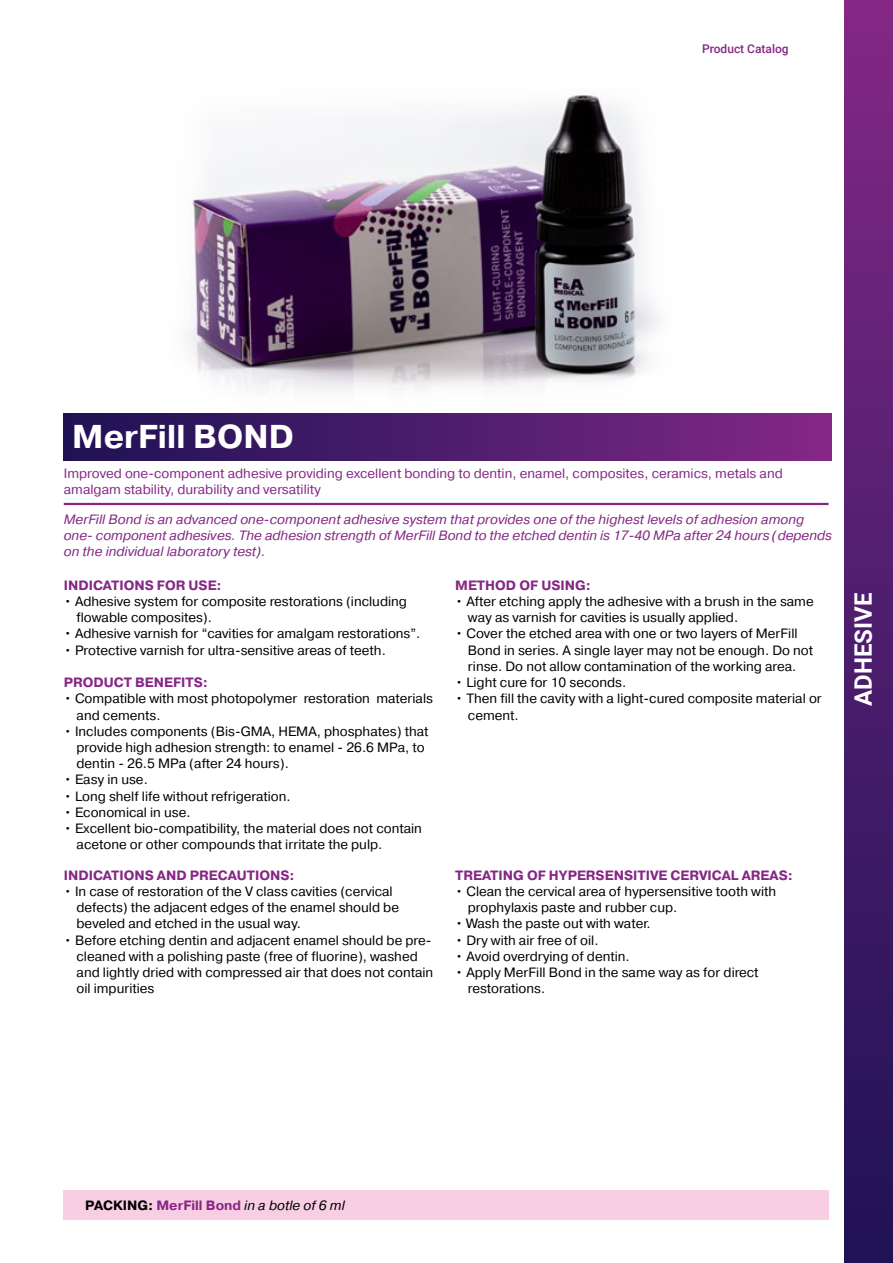
<style>
.page{position:relative;width:893px;height:1263px;background:#fff}
.page>*{position:absolute;margin:0;border:0;box-sizing:border-box;transform-origin:0 0}
.t1{font:700 33px "Pragmatica C";color:#fff}
.t2{font:700 24px "Roboto";color:#fff}
.t3{font:13.5px/16.2px "Pragmatica C";color:#000}
.t4{font:italic 13.5px/16.2px "Pragmatica C";color:#862785}
.t5{font:13.5px/16.2px "Pragmatica C";color:#862785}
.t6{font:700 13.5px "Pragmatica C";color:#862785}
.t7{font:italic 13.5px "Pragmatica C";color:#000}
.t8{font:500 12px "Roboto";color:#862785}
.s1{font-weight:700;font-style:normal}
.s2{font-weight:700;font-style:normal;color:#862785}
</style>
<div class="page">
<img style="left:90px;top:95px;width:679px;height:319px">
<div style="left:64px;top:414px;width:767px;height:46px;background:linear-gradient(to right,#1c1254,#822886)"></div>
<hr style="left:64px;top:503px;width:764px;height:2px;background:#862785">
<div style="left:64px;top:1190px;width:765px;height:30px;background:#f8cee3"></div>
<div style="left:845px;top:0;width:48px;height:1263px;background:linear-gradient(to bottom,#812886,#1d1254)"></div>
<p class="t8" style="left:702px;top:41px;width:88px">Product Catalog</p>
<h1 class="t1" style="left:72px;top:418px;width:223px">MerFill BOND</h1>
<p class="t5" style="left:64px;top:466px;width:721px">Improved one-component adhesive providing excellent bonding to dentin, enamel, composites, ceramics, metals and amalgam stability, durability and versatility</p>
<p class="t4" style="left:64px;top:511px;width:770px">MerFill Bond is an advanced one-component adhesive system that provides one of the highest levels of adhesion among one- component adhesives. The adhesion strength of MerFill Bond to the etched dentin is 17-40 MPa after 24 hours (depends on the individual laboratory test).</p>
<p class="t6" style="left:64px;top:578px;width:160px">INDICATIONS FOR USE:</p>
<p class="t3" style="left:77px;top:593px;width:332px;text-indent:-13px">• Adhesive system for composite restorations (including flowable composites).</p>
<p class="t3" style="left:64px;top:626px;width:358px">• Adhesive varnish for “cavities for amalgam restorations”.</p>
<p class="t3" style="left:64px;top:642px;width:324px">• Protective varnish for ultra-sensitive areas of teeth.</p>
<p class="t6" style="left:64px;top:675px;width:146px">PRODUCT BENEFITS:</p>
<p class="t3" style="left:77px;top:691px;width:358px;text-indent:-13px">• Compatible with most photopolymer restoration materials and cements.</p>
<p class="t3" style="left:77px;top:723px;width:354px;text-indent:-13px">• Includes components (Bis-GMA, HEMA, phosphates) that provide high adhesion strength: to enamel - 26.6 MPa, to dentin - 26.5 MPa (after 24 hours).</p>
<p class="t3" style="left:64px;top:772px;width:86px">• Easy in use.</p>
<p class="t3" style="left:64px;top:788px;width:228px">• Long shelf life without refrigeration.</p>
<p class="t3" style="left:64px;top:804px;width:128px">• Economical in use.</p>
<p class="t3" style="left:77px;top:820px;width:347px;text-indent:-13px">• Excellent bio-compatibility, the material does not contain acetone or other compounds that irritate the pulp.</p>
<p class="t6" style="left:455px;top:578px;width:137px">METHOD OF USING:</p>
<p class="t3" style="left:468px;top:593px;width:347px;text-indent:-13px">• After etching apply the adhesive with a brush in the same way as varnish for cavities is usually applied.</p>
<p class="t3" style="left:468px;top:626px;width:347px;text-indent:-13px">• Cover the etched area with one or two layers of MerFill<br>Bond in series. A single layer may not be enough. Do not rinse. Do not allow contamination of the working area.</p>
<p class="t3" style="left:455px;top:674px;width:173px">• Light cure for 10 seconds.</p>
<p class="t3" style="left:468px;top:691px;width:355px;text-indent:-13px">• Then fill the cavity with a light-cured composite material or cement.</p>
<p class="t6" style="left:64px;top:868px;width:232px">INDICATIONS AND PRECAUTIONS:</p>
<p class="t3" style="left:77px;top:883px;width:324px;text-indent:-13px">• In case of restoration of the V class cavities (cervical defects) the adjacent edges of the enamel should be beveled and etched in the usual way.</p>
<p class="t3" style="left:77px;top:932px;width:358px;text-indent:-13px">• Before etching dentin and adjacent enamel should be pre&shy;cleaned with a polishing paste (free of fluorine), washed and lightly dried with compressed air that does not contain oil impurities</p>
<p class="t6" style="left:455px;top:868px;width:339px">TREATING OF HYPERSENSITIVE CERVICAL AREAS:</p>
<p class="t3" style="left:468px;top:883px;width:310px;text-indent:-13px">• Clean the cervical area of hypersensitive tooth with prophylaxis paste and rubber cup.</p>
<p class="t3" style="left:455px;top:916px;width:197px">• Wash the paste out with water.</p>
<p class="t3" style="left:455px;top:932px;width:145px">• Dry with air free of oil.</p>
<p class="t3" style="left:455px;top:948px;width:176px">• Avoid overdrying of dentin.</p>
<p class="t3" style="left:468px;top:964px;width:292px;text-indent:-13px">• Apply MerFill Bond in the same way as for direct restorations.</p>
<h2 class="t2" style="left:846px;top:706px;width:115px;rotate:-90deg">ADHESIVE</h2>
<p class="t7" style="left:85px;top:1198px;width:261px"><span class="s1">PACKING:</span> <span class="s2">MerFill Bond</span> in a botle of 6 ml</p>
</div>
